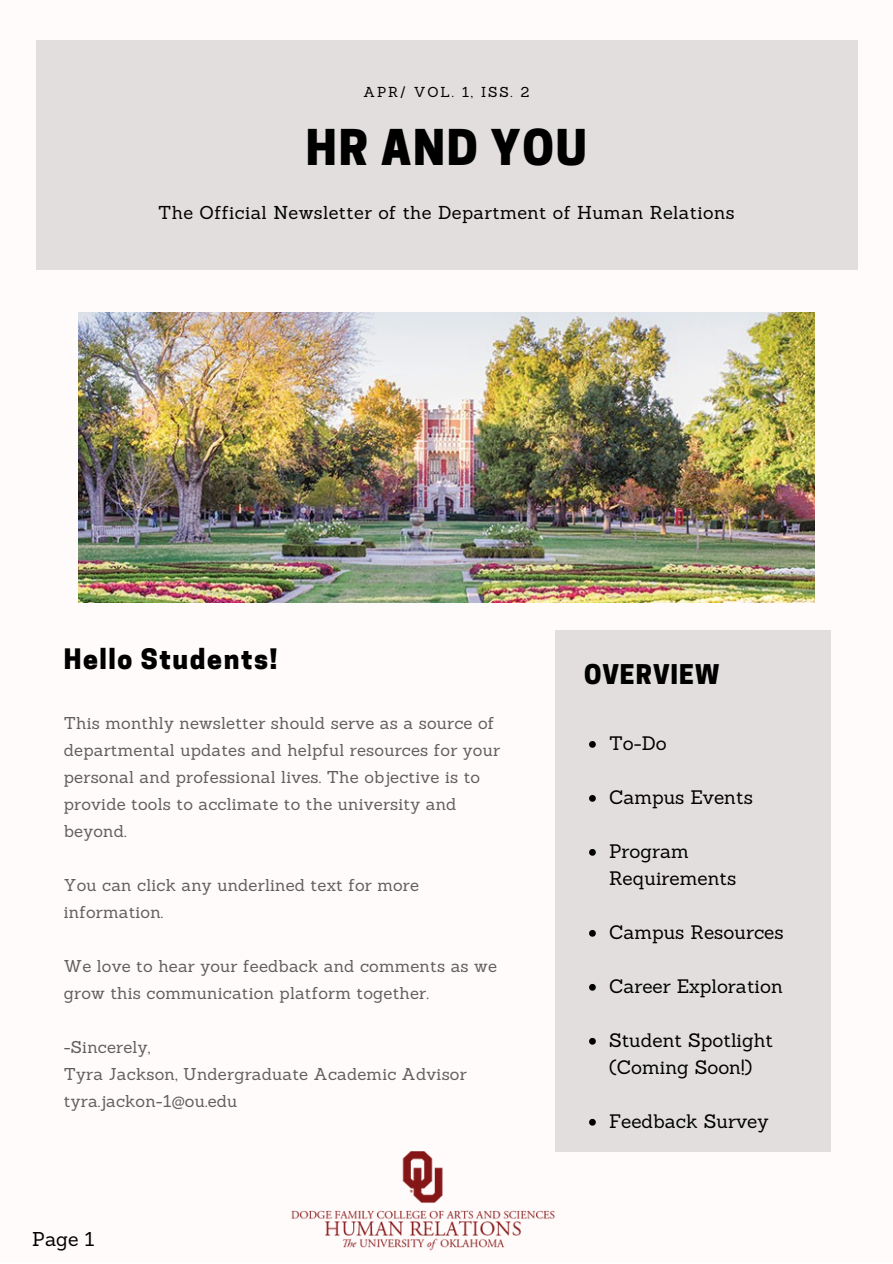
<style>
.page{position:relative;width:893px;height:1264px;background:#fff}
.page>*{position:absolute;margin:0;border:0;box-sizing:border-box;transform-origin:0 0}
.t1{font:800 46.35px "Cooper Hewitt";letter-spacing:.04em;color:#000}
.t2{font:800 26.4px "Cooper Hewitt";letter-spacing:.06em;color:#000}
.t3{font:800 25.5px "Cooper Hewitt";letter-spacing:.04em;color:#000}
.t4{font:19.5px "Sanchez";color:#000}
.t5{font:19.05px/27px "Sanchez";color:#000}
.t6{font:18.15px "Sanchez";letter-spacing:.02em;color:#000}
.t7{font:16.65px/27px "Sanchez";letter-spacing:.01em;color:#625e5d}
.t8{font:14.1px "Sanchez";letter-spacing:.13em;color:#000}
</style>
<div class="page">
<div style="left:0;top:0;width:892px;height:1262px;background:#fffbfa"></div>
<div style="left:36px;top:40px;width:821px;height:230px;background:#e2dedd"></div>
<img style="left:79px;top:312px;width:735px;height:290px">
<div style="left:555px;top:630px;width:275px;height:521px;background:#e2dedd"></div>
<img style="left:291px;top:1151px;width:269px;height:99px">
<svg style="left:589px;top:741px;width:6px;height:6px"></svg>
<svg style="left:589px;top:795px;width:6px;height:6px"></svg>
<svg style="left:589px;top:849px;width:6px;height:6px"></svg>
<svg style="left:589px;top:930px;width:6px;height:6px"></svg>
<svg style="left:589px;top:983px;width:6px;height:7px"></svg>
<svg style="left:589px;top:1037px;width:6px;height:7px"></svg>
<svg style="left:589px;top:1118px;width:6px;height:7px"></svg>
<p class="t8" style="left:363px;top:83px;width:167px">APR/ VOL. 1, ISS. 2</p>
<h1 class="t1" style="left:306px;top:130px;width:282px">HR AND YOU</h1>
<p class="t6" style="left:158px;top:201px;width:577px">The Official Newsletter of the Department of Human Relations</p>
<h2 class="t2" style="left:64px;top:648px;width:215px">Hello Students!</h2>
<p class="t7" style="left:64px;top:709px;width:437px">This monthly newsletter should serve as a source of departmental updates and helpful resources for your personal and professional lives. The objective is to provide tools to acclimate to the university and beyond.</p>
<p class="t7" style="left:64px;top:871px;width:357px">You can click any underlined text for more information.</p>
<p class="t7" style="left:64px;top:952px;width:434px">We love to hear your feedback and comments as we grow this communication platform together.</p>
<p class="t7" style="left:64px;top:1033px;width:404px">-Sincerely,<br>Tyra Jackson, Undergraduate Academic Advisor tyra.jackon-1@ou.edu</p>
<p class="t4" style="left:32px;top:1225px;width:64px">Page 1</p>
<h3 class="t3" style="left:584px;top:664px;width:137px">OVERVIEW</h3>
<p class="t5" style="left:609px;top:729px;width:59px">To-Do</p>
<p class="t5" style="left:609px;top:783px;width:145px">Campus Events</p>
<p class="t5" style="left:609px;top:837px;width:129px">Program<br>Requirements</p>
<p class="t5" style="left:609px;top:918px;width:176px">Campus Resources</p>
<p class="t5" style="left:609px;top:972px;width:175px">Career Exploration</p>
<p class="t5" style="left:609px;top:1026px;width:166px">Student Spotlight (Coming Soon!)</p>
<p class="t5" style="left:609px;top:1107px;width:161px">Feedback Survey</p>
</div>
